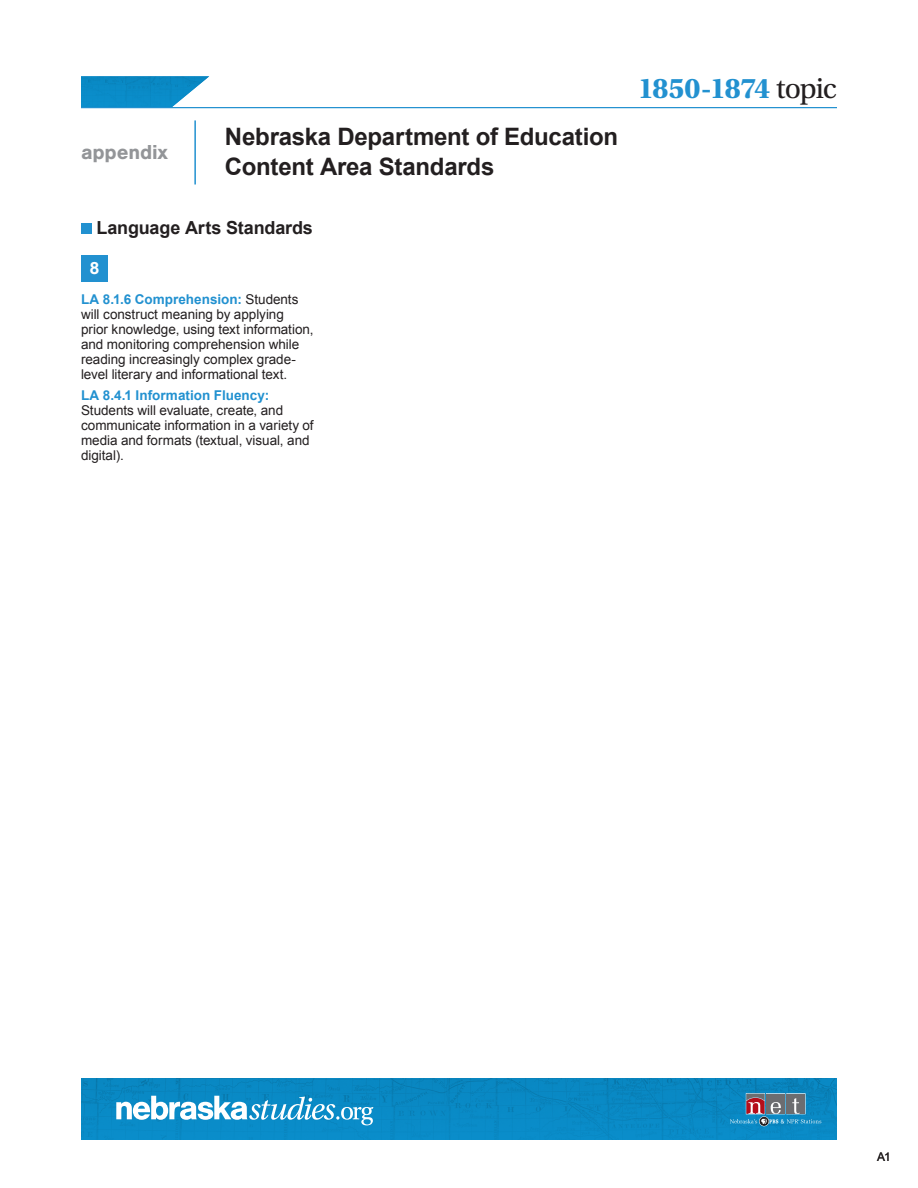
<style>
.page{position:relative;width:918px;height:1188px;background:#fff}
.page>*{position:absolute;margin:0;border:0;box-sizing:border-box;transform-origin:0 0}
.t1{font:700 30px "Utopia Std";letter-spacing:-.025em;color:#2291d0}
.t2{font:700 24px/30px "Arial";letter-spacing:-.01em;color:#231f20}
.t3{font:700 21px "Nimbus San";letter-spacing:-.01em;color:#939598}
.t4{font:700 18px "Arial";letter-spacing:-.01em;color:#231f20}
.t5{font:700 18px "Nimbus San";color:#fff}
.standard{font:13.5px/15px "Arial";letter-spacing:-.005em;color:#231f20}
.t6{font:12px "Arial";color:#231f20}
.s1{font-weight:700;color:#2291d0}
.s2{font-weight:400;color:#231f20}
</style>
<div class="page">
<img style="left:81px;top:76px;width:128px;height:31px">
<img style="left:81px;top:1079px;width:756px;height:60px">
<svg style="left:116px;top:1096px;width:257px;height:29px"></svg>
<div style="left:759px;top:1117px;width:10px;height:9px;border:1px solid #fff;border-radius:50%"></div>
<svg style="left:760px;top:1117px;width:9px;height:9px"></svg>
<svg style="left:730px;top:1093px;width:91px;height:31px;background:#4f84a4"></svg>
<hr style="left:81px;top:107px;width:756px;height:1px;background:#2291d0">
<hr style="left:194px;top:120px;width:2px;height:65px;background:#2291d0">
<div style="left:81px;top:223px;width:11px;height:11px;background:#2291d0"></div>
<div style="left:81px;top:255px;width:27px;height:27px;background:#2291d0"></div>
<h3 class="t3" style="left:81px;top:141px;width:89px">appendix</h3>
<h2 class="t2" style="left:225px;top:123px;width:395px">Nebraska Department of Education<br>Content Area Standards</h2>
<h3 class="t4" style="left:96px;top:215px;width:218px">Language Arts Standards</h3>
<p class="t5" style="left:89px;top:258px;width:12px">8</p>
<p class="standard" style="left:81px;top:292px;width:234px"><span class="s1">LA 8.1.6 Comprehension:</span> Students will construct meaning by applying prior knowledge, using text information, and monitoring comprehension while reading increasingly complex grade&shy;level literary and informational text.</p>
<p class="standard" style="left:81px;top:388px;width:234px"><span class="s1">LA 8.4.1 Information Fluency:<br></span>Students will evaluate, create, and communicate information in a variety of media and formats (textual, visual, and digital).</p>
<h1 class="t1" style="left:638px;top:71px;width:200px">1850-1874 <span class="s2">topic</span></h1>
<p class="t6" style="left:877px;top:1149px;width:15px">A1</p>
</div>
